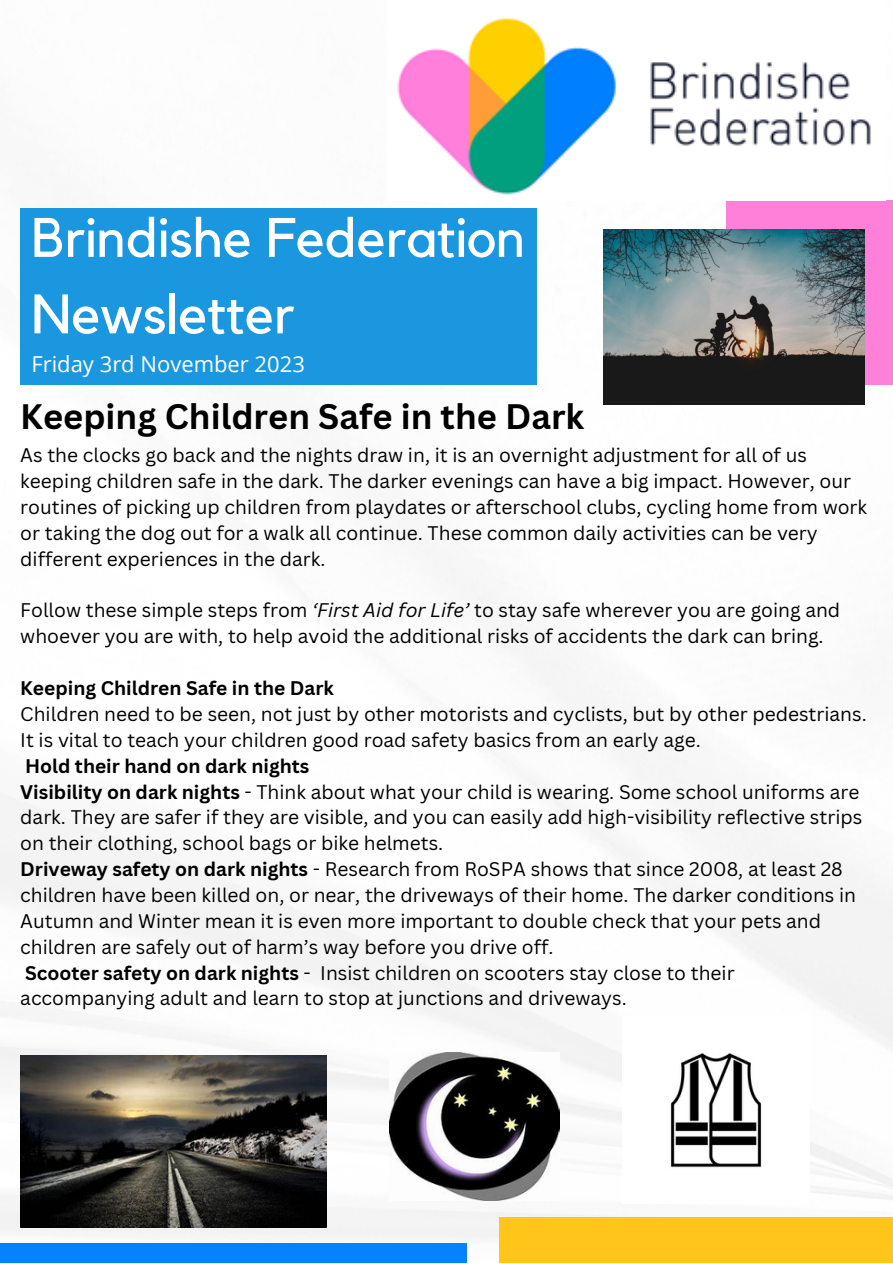
<style>
.page{position:relative;width:893px;height:1264px;background:#fff}
.page>*{position:absolute;margin:0;border:0;box-sizing:border-box;transform-origin:0 0}
.t1{font:54.9px/76.5px "Kollektif";color:#fff}
.t2{font:700 34.5px "Canva Sans";color:#000}
.t3{font:21.9px "Open Sans";color:#fff}
.t4{font:19.2px/25.8px "Canva Sans";color:#000}
.t5{font:700 19.2px "Canva Sans";color:#000}
.s1{font-style:italic}
.s2{font-weight:700}
</style>
<div class="page">
<img style="left:0;top:229px;width:892px;height:1010px">
<div style="left:725px;top:200px;width:167px;height:185px;background:#ff80d9"></div>
<div style="left:20px;top:208px;width:517px;height:177px;background:#1b97df"></div>
<div style="left:0;top:1243px;width:467px;height:19px;background:#0881fe"></div>
<div style="left:499px;top:1217px;width:393px;height:45px;background:#ffc51b"></div>
<img style="left:397px;top:17px;width:474px;height:178px">
<img style="left:603px;top:230px;width:261px;height:174px">
<img style="left:20px;top:1055px;width:306px;height:172px">
<img style="left:622px;top:1016px;width:187px;height:187px">
<img style="left:389px;top:1051px;width:170px;height:149px">
<p class="t1" style="left:31px;top:202px;width:495px">Brindishe Federation<br>Newsletter</p>
<p class="t3" style="left:31px;top:348px;width:275px">Friday 3rd November 2023</p>
<p class="t2" style="left:20px;top:392px;width:565px">Keeping Children Safe in the Dark</p>
<p class="t4" style="left:20px;top:442px;width:848px">As the clocks go back and the nights draw in, it is an overnight adjustment for all of us keeping children safe in the dark. The darker evenings can have a big impact. However, our routines of picking up children from playdates or afterschool clubs, cycling home from work or taking the dog out for a walk all continue. These common daily activities can be very different experiences in the dark.</p>
<p class="t4" style="left:20px;top:597px;width:821px">Follow these simple steps from <span class="s1">‘First Aid for Life’</span> to stay safe wherever you are going and whoever you are with, to help avoid the additional risks of accidents the dark can bring.</p>
<p class="t5" style="left:20px;top:674px;width:315px">Keeping Children Safe in the Dark</p>
<p class="t4" style="left:20px;top:700px;width:847px">Children need to be seen, not just by other motorists and cyclists, but by other pedestrians.<br>It is vital to teach your children good road safety basics from an early age.</p>
<p class="t5" style="left:25px;top:752px;width:286px">Hold their hand on dark nights</p>
<p class="t4" style="left:20px;top:778px;width:843px"><span class="s2">Visibility on dark nights</span> - Think about what your child is wearing. Some school uniforms are dark. They are safer if they are visible, and you can easily add high-visibility reflective strips on their clothing, school bags or bike helmets.</p>
<p class="t4" style="left:20px;top:855px;width:837px"><span class="s2">Driveway safety on dark nights</span> - Research from RoSPA shows that since 2008, at least 28 children have been killed on, or near, the driveways of their home. The darker conditions in Autumn and Winter mean it is even more important to double check that your pets and children are safely out of harm’s way before you drive off.</p>
<p class="t4" style="left:20px;top:959px;width:715px"><span class="s2">Scooter safety on dark nights</span> - Insist children on scooters stay close to their accompanying adult and learn to stop at junctions and driveways.</p>
</div>
